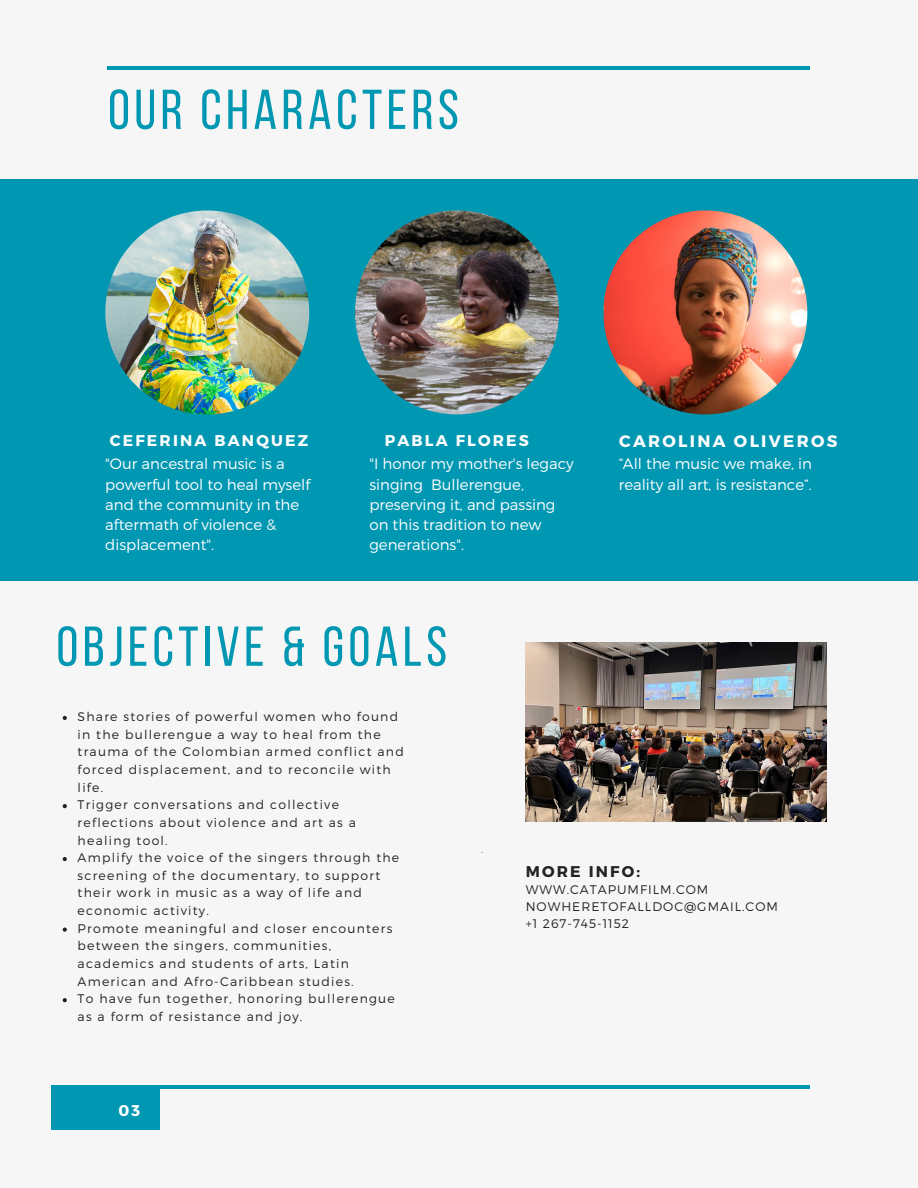
<style>
.page{position:relative;width:918px;height:1188px;background:#f6f6f6}
.page>*{position:absolute;margin:0;border:0;box-sizing:border-box;transform-origin:0 0}
.t1{font:55.95px "Bebas Neue";letter-spacing:.08em;color:#0097b2}
.t2{font:700 16.65px "Montserrat";letter-spacing:.14em;color:#fff}
.t3{font:700 15.6px "Montserrat";letter-spacing:.14em;color:#fff}
.t4{font:700 15.6px "Montserrat";letter-spacing:.14em;color:#222}
.t5{font:300 15px/20.2px "Montserrat";color:#fff}
.t6{font:300 12.45px/17.7px "Montserrat";letter-spacing:.1em;color:#222}
.t7{font:300 12.45px "Montserrat";letter-spacing:.08em;color:#222}
.t8{font:300 12.45px "Montserrat";color:#929292}
</style>
<div class="page">
<hr style="left:107px;top:67px;width:703px;height:3px;background:#0097b2">
<div style="left:51px;top:1085px;width:108px;height:44px;background:#0097b2"></div>
<hr style="left:56px;top:1085px;width:754px;height:4px;background:#0097b2">
<div style="left:0;top:179px;width:918px;height:402px;background:#0097b2"></div>
<img style="left:105px;top:210px;width:204px;height:204px;border-radius:50%">
<img style="left:355px;top:210px;width:204px;height:204px;border-radius:50%">
<img style="left:603px;top:210px;width:204px;height:204px;border-radius:50%">
<svg style="left:63px;top:716px;width:4px;height:4px"></svg>
<svg style="left:63px;top:804px;width:4px;height:4px"></svg>
<svg style="left:63px;top:857px;width:4px;height:4px"></svg>
<svg style="left:63px;top:928px;width:4px;height:4px"></svg>
<svg style="left:63px;top:998px;width:4px;height:4px"></svg>
<img style="left:526px;top:643px;width:300px;height:179px">
<p class="t1" style="left:108px;top:87px;width:352px">OUR CHARACTERS</p>
<p class="t3" style="left:110px;top:430px;width:200px">CEFERINA BANQUEZ</p>
<p class="t3" style="left:385px;top:431px;width:146px">PABLA FLORES</p>
<p class="t2" style="left:619px;top:430px;width:220px">CAROLINA OLIVEROS</p>
<p class="t5" style="left:105px;top:453px;width:206px">"Our ancestral music is a powerful tool to heal myself and the community in the aftermath of violence &amp; displacement".</p>
<p class="t5" style="left:369px;top:453px;width:206px">"I honor my mother's legacy singing Bullerengue, preserving it, and passing on this tradition to new generations".</p>
<p class="t5" style="left:619px;top:453px;width:195px">“All the music we make, in reality all art, is resistance”.</p>
<p class="t1" style="left:56px;top:624px;width:392px">OBJECTIVE &amp; GOALS</p>
<p class="t6" style="left:78px;top:707px;width:328px">Share stories of powerful women who found in the bullerengue a way to heal from the trauma of the Colombian armed conflict and forced displacement, and to reconcile with life.</p>
<p class="t6" style="left:78px;top:795px;width:280px">Trigger conversations and collective reflections about violence and art as a healing tool.</p>
<p class="t6" style="left:78px;top:848px;width:323px">Amplify the voice of the singers through the screening of the documentary, to support their work in music as a way of life and economic activity.</p>
<p class="t6" style="left:78px;top:919px;width:316px">Promote meaningful and closer encounters between the singers, communities, academics and students of arts, Latin American and Afro-Caribbean studies.</p>
<p class="t6" style="left:78px;top:989px;width:319px">To have fun together, honoring bullerengue as a form of resistance and joy.</p>
<p class="t3" style="left:118px;top:1100px;width:23px">03</p>
<p class="t8" style="left:481px;top:841px;width:4px">.</p>
<p class="t4" style="left:526px;top:861px;width:116px">MORE INFO:</p>
<p class="t7" style="left:526px;top:882px;width:184px">WWW.CATAPUMFILM.COM</p>
<p class="t7" style="left:526px;top:898px;width:254px">NOWHERETOFALLDOC@GMAIL.COM</p>
<p class="t7" style="left:526px;top:915px;width:105px">+1 267-745-1152</p>
</div>
